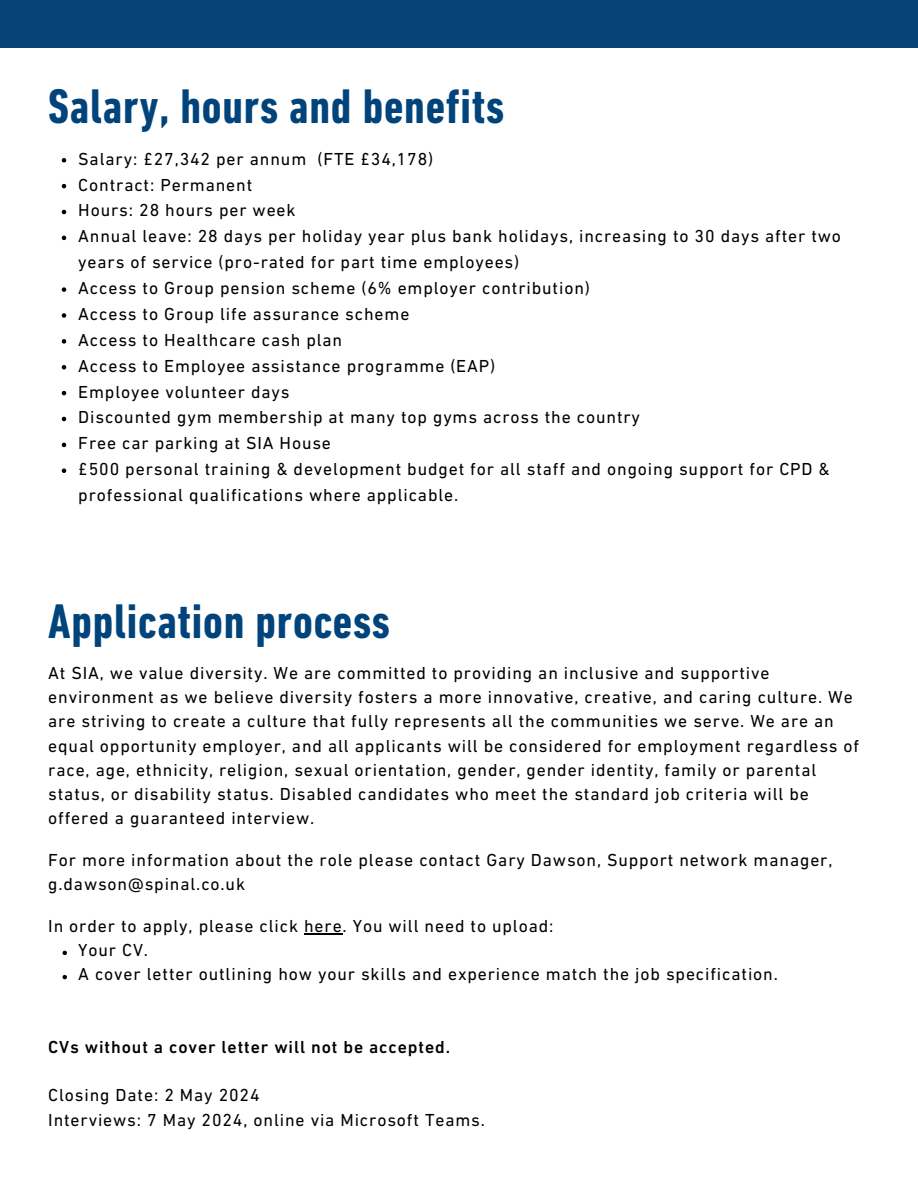
<style>
.page{position:relative;width:918px;height:1188px;background:#fff}
.page>*{position:absolute;margin:0;border:0;box-sizing:border-box;transform-origin:0 0}
.t1{font:700 condensed 49.5px "DIN Next LT Pro";letter-spacing:.015em;color:#00447b}
.t2{font:17.7px/25.8px "DIN Next LT Pro";letter-spacing:.05em;color:#000}
.t3{font:500 17.7px "DIN Next LT Pro";letter-spacing:.05em;color:#000}
</style>
<div class="page">
<div style="left:0;top:0;width:918px;height:48px;background:#074475"></div>
<svg style="left:62px;top:158px;width:4px;height:4px"></svg>
<svg style="left:62px;top:184px;width:4px;height:4px"></svg>
<svg style="left:62px;top:210px;width:4px;height:4px"></svg>
<svg style="left:62px;top:236px;width:4px;height:4px"></svg>
<svg style="left:62px;top:287px;width:4px;height:5px"></svg>
<svg style="left:62px;top:313px;width:4px;height:5px"></svg>
<svg style="left:62px;top:339px;width:4px;height:5px"></svg>
<svg style="left:62px;top:365px;width:4px;height:4px"></svg>
<svg style="left:62px;top:391px;width:4px;height:4px"></svg>
<svg style="left:62px;top:417px;width:4px;height:4px"></svg>
<svg style="left:62px;top:443px;width:4px;height:4px"></svg>
<svg style="left:62px;top:468px;width:4px;height:5px"></svg>
<hr style="left:304px;top:933px;width:39px;height:1px;background:#000">
<svg style="left:63px;top:951px;width:4px;height:4px"></svg>
<svg style="left:63px;top:975px;width:4px;height:4px"></svg>
<h1 class="t1" style="left:48px;top:86px;width:457px">Salary, hours and benefits</h1>
<p class="t2" style="left:78px;top:147px;width:764px">Salary: £27,342 per annum (FTE £34,178)<br>Contract: Permanent<br>Hours: 28 hours per week<br>Annual leave: 28 days per holiday year plus bank holidays, increasing to 30 days after two years of service (pro-rated for part time employees)<br>Access to Group pension scheme (6% employer contribution)<br>Access to Group life assurance scheme<br>Access to Healthcare cash plan<br>Access to Employee assistance programme (EAP)<br>Employee volunteer days<br>Discounted gym membership at many top gyms across the country<br>Free car parking at SIA House<br>£500 personal training &amp; development budget for all staff and ongoing support for CPD &amp; professional qualifications where applicable.</p>
<h1 class="t1" style="left:48px;top:601px;width:343px">Application process</h1>
<p class="t2" style="left:48px;top:662px;width:812px;line-height:24.2px">At SIA, we value diversity. We are committed to providing an inclusive and supportive environment as we believe diversity fosters a more innovative, creative, and caring culture. We are striving to create a culture that fully represents all the communities we serve. We are an equal opportunity employer, and all applicants will be considered for employment regardless of race, age, ethnicity, religion, sexual orientation, gender, gender identity, family or parental status, or disability status. Disabled candidates who meet the standard job criteria will be offered a guaranteed interview.</p>
<p class="t2" style="left:48px;top:850px;width:786px;line-height:24.2px">For more information about the role please contact Gary Dawson, Support network manager, g.dawson@spinal.co.uk</p>
<p class="t2" style="left:78px;top:916px;width:701px;line-height:24.2px;text-indent:-30px">In order to apply, please click here. You will need to upload:<br>Your CV.<br>A cover letter outlining how your skills and experience match the job specification.</p>
<p class="t3" style="left:48px;top:1040px;width:403px">CVs without a cover letter will not be accepted.</p>
<p class="t2" style="left:48px;top:1085px;width:438px;line-height:24.2px">Closing Date: 2 May 2024<br>Interviews: 7 May 2024, online via Microsoft Teams.</p>
</div>
